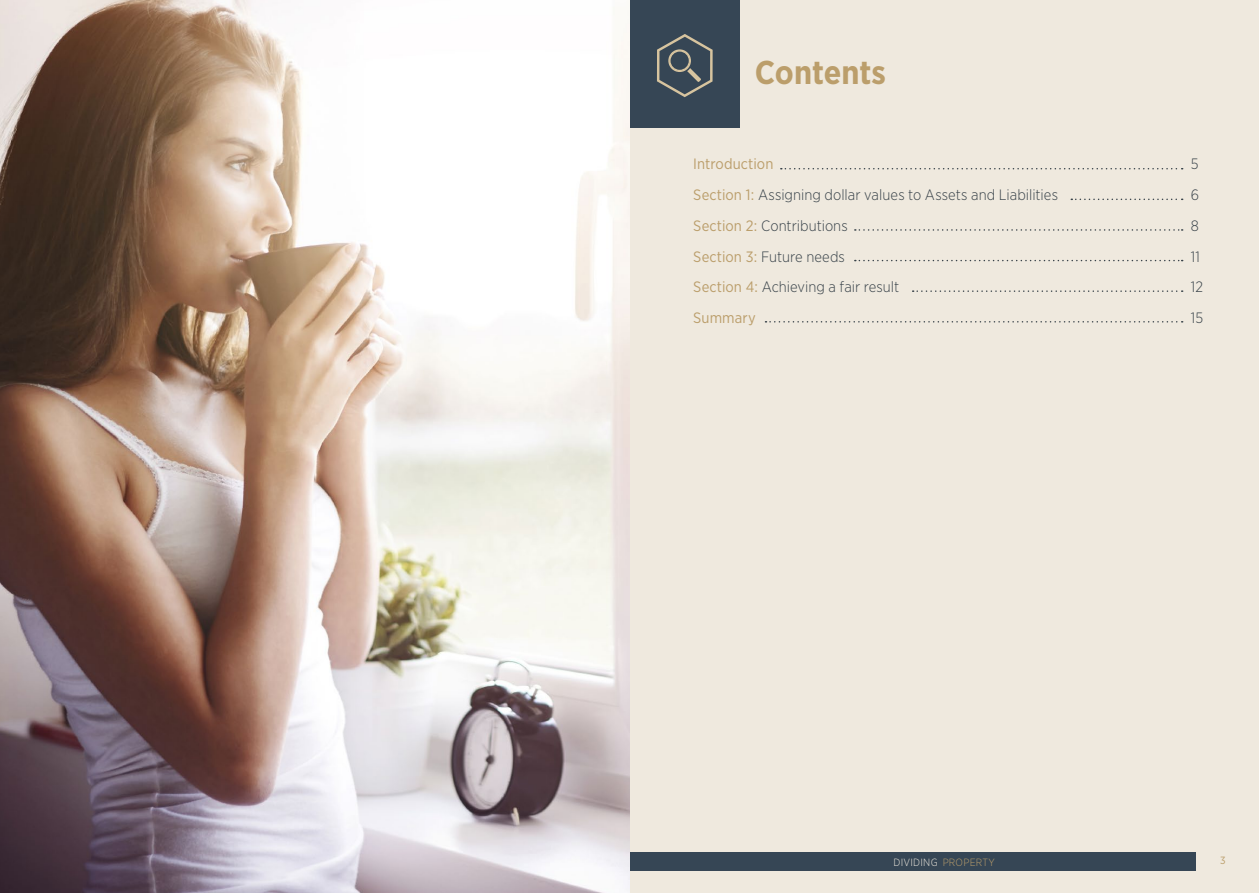
<style>
.page{position:relative;width:1259px;height:893px;background:#efe9de}
.page>*{position:absolute;margin:0;border:0;box-sizing:border-box;transform-origin:0 0}
.t1{font:700 33px "Gotham Narrow";color:#bb9e6b}
.t2{font:300 15px/30.8px "Gotham Narrow";color:#384249}
.t3{font:300 10.5px "Gotham Narrow";letter-spacing:.025em;color:#efe9de}
.t4{font:10.5px "Gotham Narrow";color:#bb9e6b}
.s1{font-weight:400;color:#bb9e6b}
.s2{color:#bb9e6b}
</style>
<div class="page">
<div style="left:64px;top:852px;width:1131px;height:19px;background:#364655"></div>
<svg style="left:781px;top:168px;width:401px;height:1px"></svg>
<svg style="left:912px;top:290px;width:270px;height:2px"></svg>
<svg style="left:1071px;top:199px;width:111px;height:1px"></svg>
<svg style="left:855px;top:229px;width:327px;height:2px"></svg>
<svg style="left:855px;top:260px;width:327px;height:1px"></svg>
<svg style="left:765px;top:321px;width:417px;height:2px"></svg>
<div style="left:629px;top:0;width:111px;height:128px;background:#364655"></div>
<svg style="left:657px;top:34px;width:55px;height:63px"></svg>
<img style="left:0;top:0;width:629px;height:893px">
<h1 class="t1" style="left:755px;top:51px;width:133px">Contents</h1>
<p class="t2" style="left:693px;top:148px;width:366px"><span class="s1">Introduction<br>Section 1:</span> Assigning dollar values to Assets and Liabilities<br><span class="s1">Section 2:</span> Contributions<br><span class="s1">Section 3:</span> Future needs<br><span class="s1">Section 4:</span> Achieving a fair result<br><span class="s1">Summary</span></p>
<p class="t2" style="left:1191px;top:148px;width:14px">5<br>6<br>8<br>11<br>12<br>15</p>
<p class="t3" style="left:893px;top:855px;width:103px">DIVIDING <span class="s2">PROPERTY</span></p>
<p class="t4" style="left:1220px;top:854px;width:7px">3</p>
</div>
